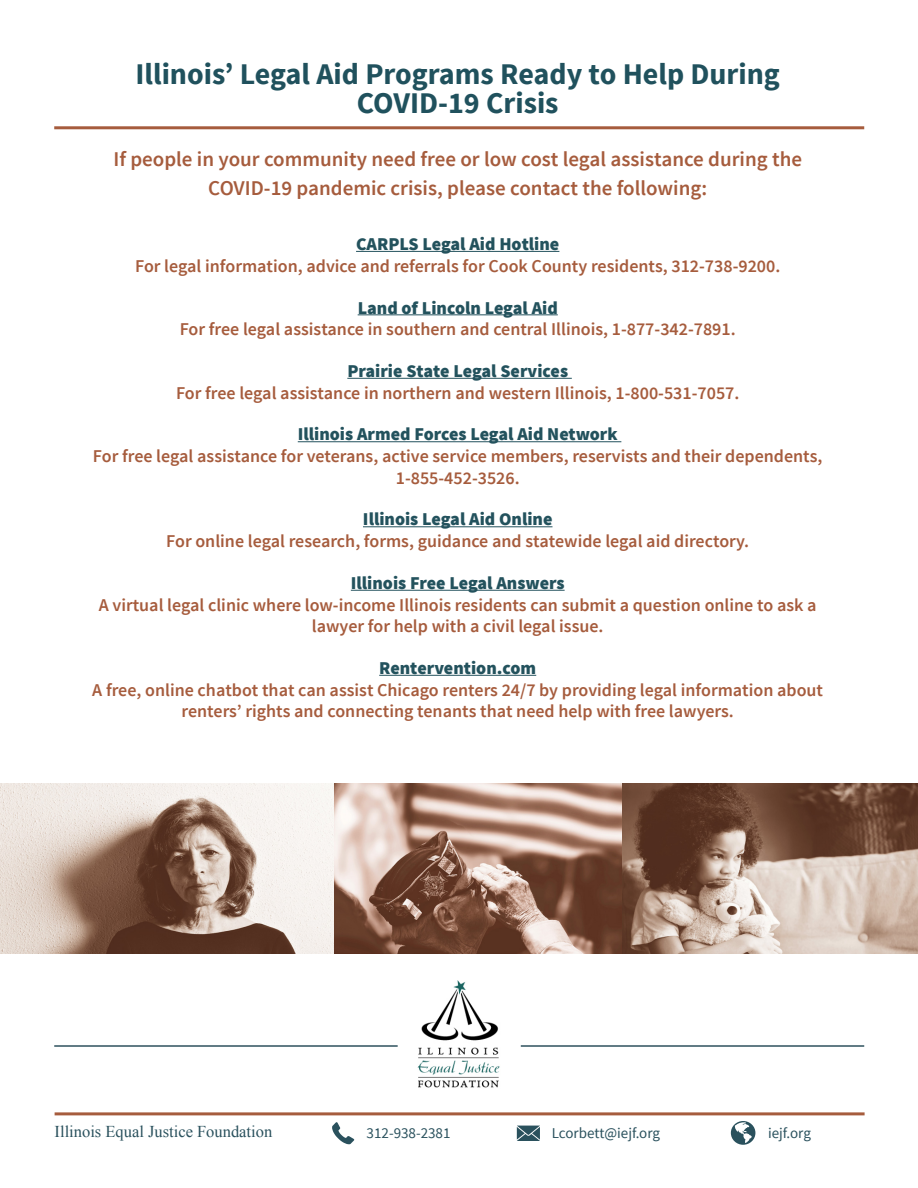
<style>
.page{position:relative;width:918px;height:1188px;background:#fff}
.page>*{position:absolute;margin:0;border:0;box-sizing:border-box;transform-origin:0 0}
.t1{font:700 30px/28.5px "Source Sans Pro";color:#20515d;text-align:center}
.t2{font:600 21px/28.5px "Source Sans Pro";color:#a65c3d;text-align:center}
.t3{font:600 18px/21.6px "Source Sans Pro";color:#a65c3d;text-align:center}
.t4{font:16.5px "Times New Roman";color:#2a515d}
.t5{font:15px "Source Sans Pro";color:#2a515d}
.s1{font-weight:900;color:#23525d}
</style>
<div class="page">
<hr style="left:356px;top:251px;width:203px;height:1px;background:#23525d">
<hr style="left:358px;top:314px;width:200px;height:1px;background:#23525d">
<hr style="left:347px;top:378px;width:225px;height:1px;background:#23525d">
<hr style="left:298px;top:441px;width:323px;height:1px;background:#23525d">
<hr style="left:363px;top:526px;width:189px;height:1px;background:#23525d">
<hr style="left:351px;top:590px;width:214px;height:1px;background:#23525d">
<hr style="left:379px;top:675px;width:157px;height:1px;background:#23525d">
<img style="left:622px;top:783px;width:296px;height:171px">
<img style="left:0;top:783px;width:622px;height:171px">
<hr style="left:54px;top:126px;width:810px;height:3px;background:#a65c3d">
<hr style="left:55px;top:1112px;width:810px;height:3px;background:#a65c3d">
<svg style="left:332px;top:1122px;width:22px;height:22px"></svg>
<svg style="left:517px;top:1126px;width:23px;height:15px"></svg>
<svg style="left:731px;top:1121px;width:24px;height:24px"></svg>
<img style="left:418px;top:980px;width:82px;height:108px">
<hr style="left:54px;top:1045px;width:344px;height:2px;background:#2e515d">
<hr style="left:521px;top:1045px;width:343px;height:2px;background:#2e515d">
<p class="t1" style="left:135px;top:61px;width:646px">Illinois’ Legal Aid Programs Ready to Help During<br>COVID-19 Crisis</p>
<p class="t2" style="left:113px;top:146px;width:690px">If people in your community need free or low cost legal assistance during the<br>COVID-19 pandemic crisis, please contact the following:</p>
<p class="t3" style="left:135px;top:234px;width:647px"><span class="s1">CARPLS Legal Aid Hotline<br></span>For legal information, advice and referrals for Cook County residents, 312-738-9200.</p>
<p class="t3" style="left:180px;top:297px;width:557px"><span class="s1">Land of Lincoln Legal Aid<br></span>For free legal assistance in southern and central Illinois, 1-877-342-7891.</p>
<p class="t3" style="left:176px;top:361px;width:565px"><span class="s1">Prairie State Legal Services<br></span>For free legal assistance in northern and western Illinois, 1-800-531-7057.</p>
<p class="t3" style="left:93px;top:424px;width:731px"><span class="s1">Illinois Armed Forces Legal Aid Network<br></span>For free legal assistance for veterans, active service members, reservists and their dependents,<br>1-855-452-3526.</p>
<p class="t3" style="left:166px;top:509px;width:584px"><span class="s1">Illinois Legal Aid Online<br></span>For online legal research, forms, guidance and statewide legal aid directory.</p>
<p class="t3" style="left:99px;top:573px;width:719px"><span class="s1">Illinois Free Legal Answers<br></span>A virtual legal clinic where low-income Illinois residents can submit a question online to ask a lawyer for help with a civil legal issue.</p>
<p class="t3" style="left:92px;top:658px;width:732px"><span class="s1">Rentervention.com<br></span>A free, online chatbot that can assist Chicago renters 24/7 by providing legal information about renters’ rights and connecting tenants that need help with free lawyers.</p>
<p class="t4" style="left:55px;top:1121px;width:219px">Illinois Equal Justice Foundation</p>
<p class="t5" style="left:367px;top:1124px;width:85px">312-938-2381</p>
<p class="t5" style="left:552px;top:1124px;width:110px">Lcorbett@iejf.org</p>
<p class="t5" style="left:768px;top:1124px;width:44px">iejf.org</p>
</div>
